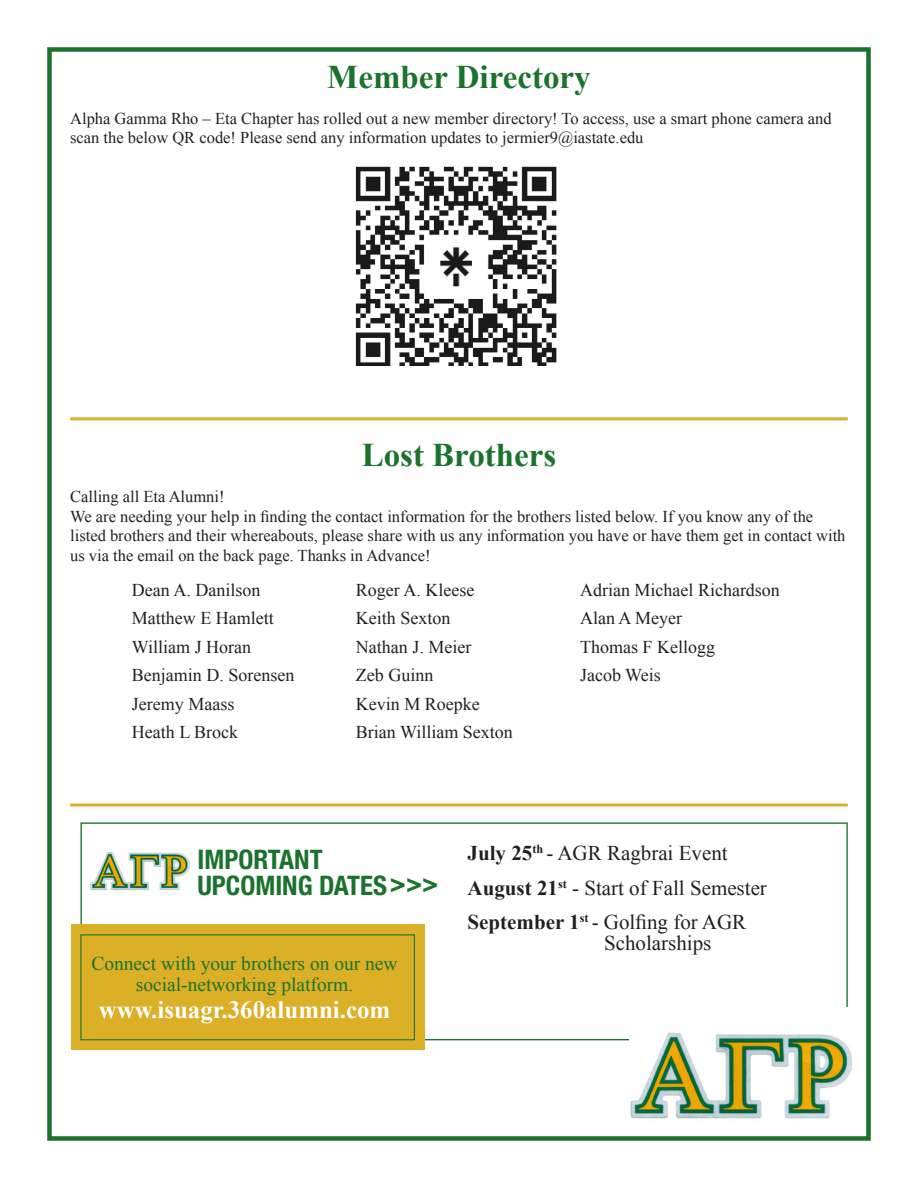
<style>
.page{position:relative;width:918px;height:1188px;background:#fff}
.page>*{position:absolute;margin:0;border:0;box-sizing:border-box;transform-origin:0 0}
.t1{font:700 33px "Times New Roman";color:#1a722d}
.t2{font:700 condensed 27px "Helvetica Neue";color:#1a722d}
.t3{font:700 24.9px "Times New Roman";color:#fff}
.t4{font:21px "Times New Roman";color:#231f20}
.t5{font:19.5px/21.5px "Times New Roman";color:#1a722d;text-align:center}
.t6{font:18px "Times New Roman";color:#231f20}
.t7{font:16.5px/19.5px "Times New Roman";color:#231f20}
.s1{font-weight:700}
</style>
<div class="page">
<div style="left:47px;top:47px;width:824px;height:1094px;border:4px solid #1a722d"></div>
<hr style="left:70px;top:804px;width:778px;height:3px;background:#dbaf26">
<img style="left:90px;top:852px;width:100px;height:39px">
<div style="left:71px;top:924px;width:354px;height:126px;background:#dbaf26"></div>
<div style="left:80px;top:934px;width:335px;height:106px;border:1px solid #1a722d"></div>
<img style="left:630px;top:1032px;width:222px;height:89px">
<hr style="left:70px;top:417px;width:778px;height:3px;background:#dbaf26">
<img style="left:356px;top:166px;width:201px;height:200px">
<p class="t1" style="left:327px;top:54px;width:265px">Member Directory</p>
<p class="t7" style="left:70px;top:108px;width:763px">Alpha Gamma Rho – Eta Chapter has rolled out a new member directory! To access, use a smart phone camera and scan the below QR code! Please send any information updates to jermier9@iastate.edu</p>
<p class="t1" style="left:362px;top:433px;width:196px">Lost Brothers</p>
<p class="t7" style="left:70px;top:487px;width:156px">Calling all Eta Alumni!</p>
<p class="t7" style="left:70px;top:506px;width:777px">We are needing your help in finding the contact information for the brothers listed below. If you know any of the listed brothers and their whereabouts, please share with us any information you have or have them get in contact with us via the email on the back page. Thanks in Advance!</p>
<p class="t6" style="left:132px;top:578px;width:130px">Dean A. Danilson</p>
<p class="t6" style="left:132px;top:606px;width:143px">Matthew E Hamlett</p>
<p class="t6" style="left:132px;top:635px;width:121px">William J Horan</p>
<p class="t6" style="left:132px;top:663px;width:164px">Benjamin D. Sorensen</p>
<p class="t6" style="left:132px;top:692px;width:104px">Jeremy Maass</p>
<p class="t6" style="left:132px;top:720px;width:108px">Heath L Brock</p>
<p class="t6" style="left:580px;top:578px;width:201px">Adrian Michael Richardson</p>
<p class="t6" style="left:580px;top:606px;width:103px">Alan A Meyer</p>
<p class="t6" style="left:580px;top:635px;width:136px">Thomas F Kellogg</p>
<p class="t6" style="left:580px;top:663px;width:82px">Jacob Weis</p>
<p class="t6" style="left:356px;top:578px;width:120px">Roger A. Kleese</p>
<p class="t6" style="left:356px;top:606px;width:96px">Keith Sexton</p>
<p class="t6" style="left:356px;top:635px;width:117px">Nathan J. Meier</p>
<p class="t6" style="left:356px;top:663px;width:79px">Zeb Guinn</p>
<p class="t6" style="left:356px;top:692px;width:125px">Kevin M Roepke</p>
<p class="t6" style="left:356px;top:720px;width:158px">Brian William Sexton</p>
<p class="t2" style="left:197px;top:843px;width:127px">IMPORTANT</p>
<p class="t2" style="left:197px;top:869px;width:191px">UPCOMING DATES</p>
<p class="t2" style="left:390px;top:866px;width:50px">&gt;&gt;&gt;</p>
<p class="t5" style="left:91px;top:952px;width:308px">Connect with your brothers on our new social-networking platform.</p>
<p class="t3" style="left:99px;top:993px;width:293px">www.isuagr.360alumni.com</p>
<p class="t4" style="left:468px;top:839px;width:262px"><span class="s1">July 25</span><sup>th</sup> - AGR Ragbrai Event</p>
<p class="t4" style="left:468px;top:874px;width:301px"><span class="s1">August 21</span><sup>st</sup> - Start of Fall Semester</p>
<p class="t4" style="left:468px;top:908px;width:280px"><span class="s1">September 1</span><sup>st</sup> - Golfing for AGR</p>
<p class="t4" style="left:604px;top:929px;width:109px">Scholarships</p>
</div>
